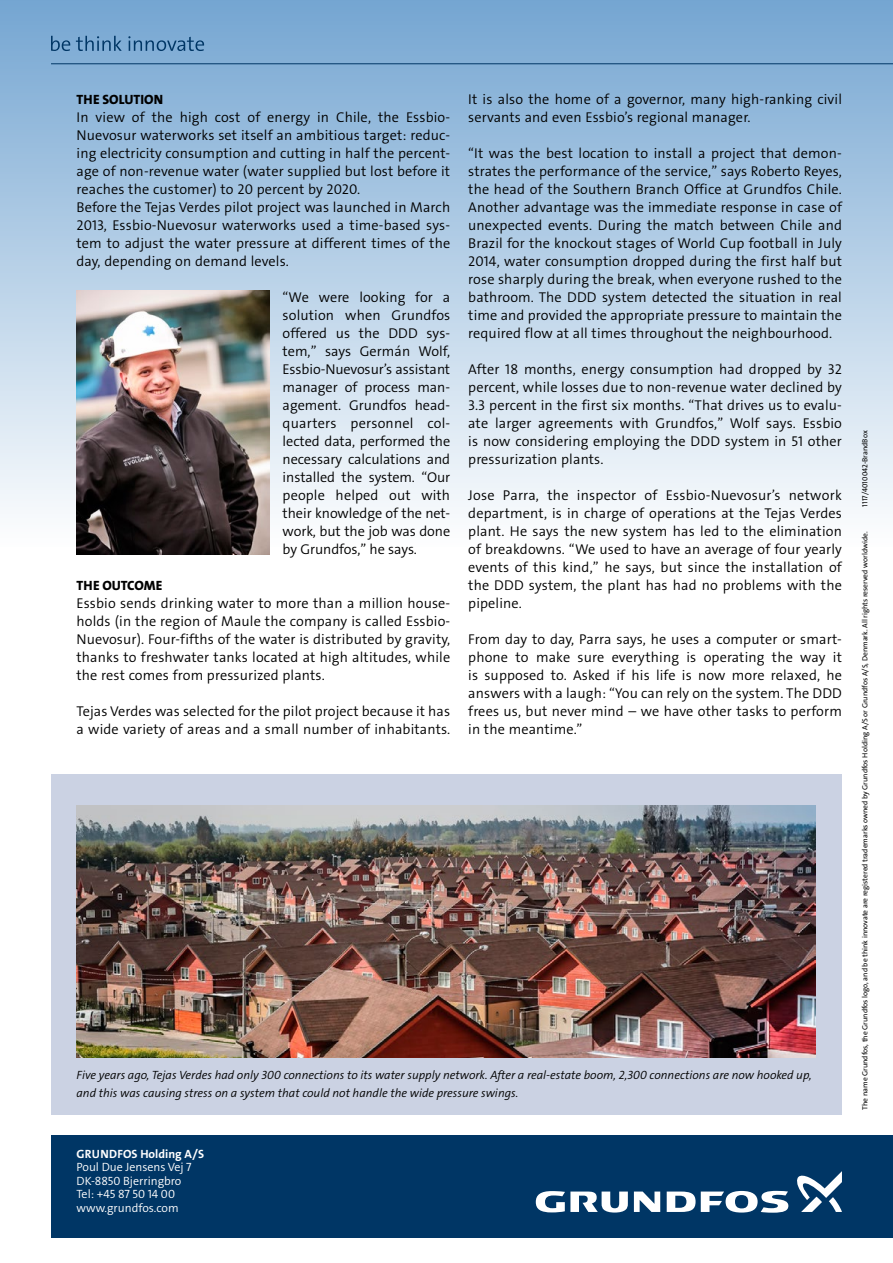
<style>
.page{position:relative;width:893px;height:1263px;background:#fff}
.page>*{position:absolute;margin:0;border:0;box-sizing:border-box;transform-origin:0 0}
.t1{font:14.25px/18px "Grundfos The Sans V2 OT 4 SL";letter-spacing:.01em;color:#000;text-align:justify}
.t2{font:13.5px "Grundfos The Sans V2 OT 8 XB";letter-spacing:.005em;color:#000}
.t3{font:12px/18px "Grundfos The Sans V2 OT 4 SL Italic";color:#000}
.t4{font:12px/13.5px "Grundfos The Sans V2 OT 4 SL";color:#fff}
.t5{font:12px "Grundfos The Sans V2 OT 7 B";letter-spacing:.01em;color:#fff}
.t6{font:7.5px "Grundfos The Sans V2 OT 5 R";color:#000}
</style>
<div class="page">
<div style="left:0;top:0;width:893px;height:546px;background:linear-gradient(to bottom,#74a5d1,#fdfdfe)"></div>
<div style="left:51px;top:1135px;width:842px;height:102px;background:#003665"></div>
<hr style="left:51px;top:63px;width:842px;height:1px;background:#003665">
<svg style="left:634px;top:1191px;width:26px;height:21px"></svg>
<svg style="left:536px;top:1191px;width:92px;height:21px"></svg>
<svg style="left:667px;top:1191px;width:121px;height:22px"></svg>
<svg style="left:797px;top:1171px;width:45px;height:41px"></svg>
<svg style="left:51px;top:36px;width:19px;height:15px"></svg>
<svg style="left:76px;top:36px;width:46px;height:15px"></svg>
<svg style="left:128px;top:36px;width:76px;height:15px"></svg>
<div style="left:51px;top:774px;width:791px;height:340px;background:#cbd2e3"></div>
<img style="left:77px;top:290px;width:193px;height:265px">
<img style="left:77px;top:805px;width:738px;height:252px">
<p class="t2" style="left:77px;top:90px;width:88px">THE SOLUTION</p>
<p class="t1" style="left:77px;top:108px;width:375px;text-align:left">In view of the high cost of energy in Chile, the Essbio-Nuevosur waterworks set itself an ambitious target: reduc&shy;ing electricity consumption and cutting in half the percent&shy;age of non-revenue water (water supplied but lost before it reaches the customer) to 20 percent by 2020.<br>Before the Tejas Verdes pilot project was launched in March 2013, Essbio-Nuevosur waterworks used a time-based sys&shy;tem to adjust the water pressure at different times of the day, depending on demand levels.</p>
<p class="t1" style="left:283px;top:288px;width:169px">“We were looking for a solution when Grundfos offered us the DDD sys&shy;tem,” says Germán Wolf, Essbio-Nuevosur’s assistant manager of process man&shy;agement. Grundfos head&shy;quarters personnel col&shy;lected data, performed the necessary calculations and installed the system. “Our people helped out with their knowledge of the net&shy;work, but the job was done by Grundfos,” he says.</p>
<p class="t2" style="left:77px;top:576px;width:87px">THE OUTCOME</p>
<p class="t1" style="left:77px;top:594px;width:375px">Essbio sends drinking water to more than a million house&shy;holds (in the region of Maule the company is called Essbio-Nuevosur). Four-fifths of the water is distributed by gravity, thanks to freshwater tanks located at high altitudes, while the rest comes from pressurized plants.</p>
<p class="t1" style="left:77px;top:702px;width:375px">Tejas Verdes was selected for the pilot project because it has a wide variety of areas and a small number of inhabitants.</p>
<p class="t1" style="left:468px;top:90px;width:375px">It is also the home of a governor, many high-ranking civil servants and even Essbio’s regional manager.</p>
<p class="t1" style="left:468px;top:144px;width:375px">“It was the best location to install a project that demon&shy;strates the performance of the service,” says Roberto Reyes, the head of the Southern Branch Office at Grundfos Chile.<br>Another advantage was the immediate response in case of unexpected events. During the match between Chile and Brazil for the knockout stages of World Cup football in July 2014, water consumption dropped during the first half but rose sharply during the break, when everyone rushed to the bathroom. The DDD system detected the situation in real time and provided the appropriate pressure to maintain the required flow at all times throughout the neighbourhood.</p>
<p class="t1" style="left:468px;top:360px;width:375px">After 18 months, energy consumption had dropped by 32 percent, while losses due to non-revenue water declined by 3.3 percent in the first six months. “That drives us to evalu&shy;ate larger agreements with Grundfos,” Wolf says. Essbio is now considering employing the DDD system in 51 other pressurization plants.</p>
<p class="t1" style="left:468px;top:486px;width:375px">Jose Parra, the inspector of Essbio-Nuevosur’s network department, is in charge of operations at the Tejas Verdes plant. He says the new system has led to the elimination of breakdowns. “We used to have an average of four yearly events of this kind,” he says, but since the installation of the DDD system, the plant has had no problems with the pipeline.</p>
<p class="t1" style="left:468px;top:630px;width:375px">From day to day, Parra says, he uses a computer or smart&shy;phone to make sure everything is operating the way it is supposed to. Asked if his life is now more relaxed, he answers with a laugh: “You can rely on the system. The DDD frees us, but never mind – we have other tasks to perform in the meantime.”</p>
<p class="t3" style="left:77px;top:1066px;width:737px">Five years ago, Tejas Verdes had only 300 connections to its water supply network. After a real-estate boom, 2,300 connections are now hooked up, and this was causing stress on a system that could not handle the wide pressure swings.</p>
<p class="t5" style="left:77px;top:1146px;width:129px">GRUNDFOS Holding A/S</p>
<p class="t4" style="left:77px;top:1161px;width:117px">Poul Due Jensens Vej 7<br>DK-8850 Bjerringbro<br>Tel: +45 87 50 14 00 www.grundfos.com</p>
<p class="t6" style="left:860px;top:506px;width:77px;rotate:-90deg">1117/4010042-BrandBox</p>
<p class="t6" style="left:860px;top:1110px;width:580px;rotate:-90deg">The name Grundfos, the Grundfos logo, and be think innovate are registered trademarks owned by Grundfos Holding A/S or Grundfos A/S, Denmark. All rights reserved worldwide.</p>
</div>
